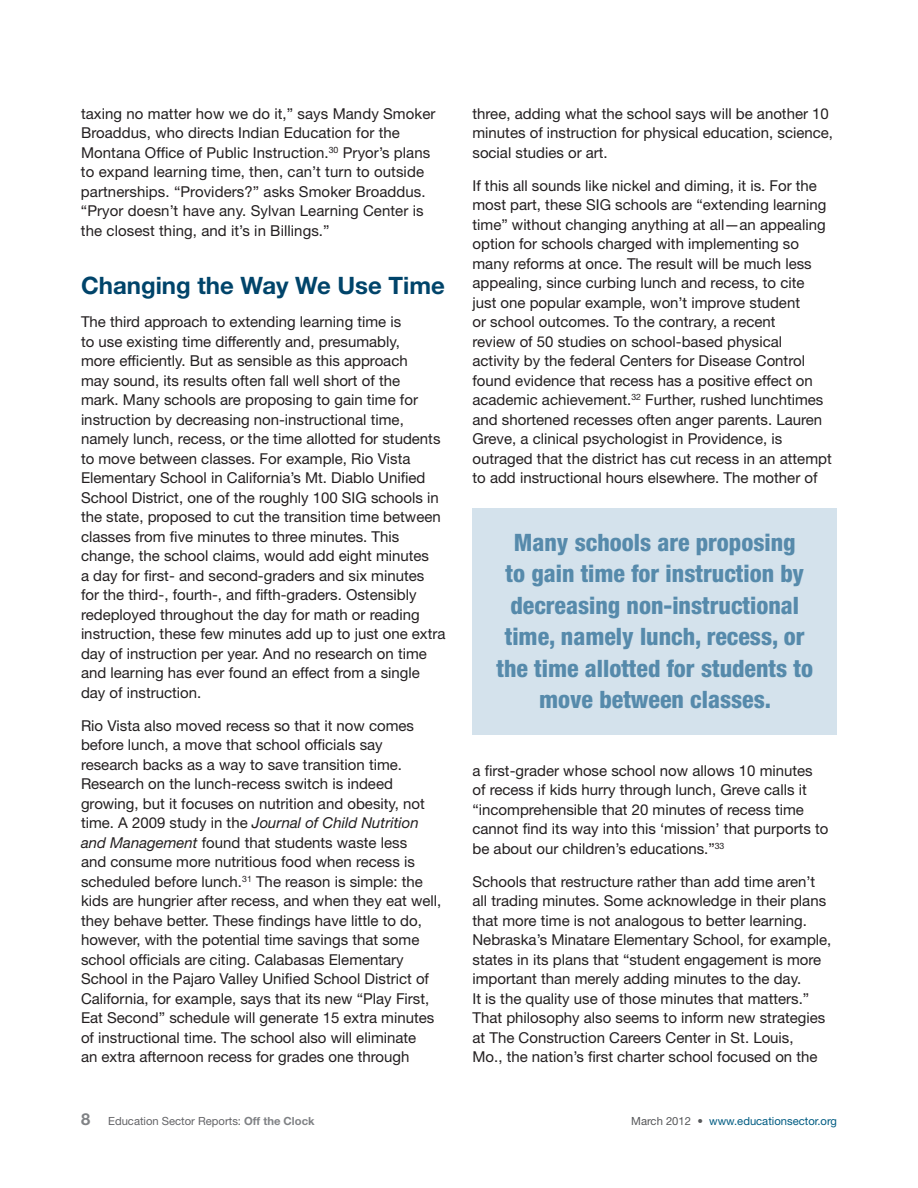
<style>
.page{position:relative;width:918px;height:1188px;background:#fff}
.page>*{position:absolute;margin:0;border:0;box-sizing:border-box;transform-origin:0 0}
.t1{font:800 condensed 24px/31.5px "Helvetica Neue LT Std";color:#568aab;text-align:center}
.t2{font:700 24px "Helvetica Neue LT Std";color:#00446a}
.t3{font:15px/19.5px "Helvetica Neue LT Std";color:#231f20}
.t4{font:11.25px "Helvetica Neue LT Std";color:#636366}
.t5{font:11.25px "Helvetica Neue LT Std";color:#005c82}
.s1{font-style:italic}
.s2{font-weight:700;font-size:16.5px;color:#808285}
.s3{font-weight:700;color:#808285}
.s4{color:#57585a}
</style>
<div class="page">
<div style="left:472px;top:508px;width:365px;height:226px;background:#d4e2ec"></div>
<p class="t3" style="left:81px;top:103px;width:356px">taxing no matter how we do it,” says Mandy Smoker Broaddus, who directs Indian Education for the Montana Office of Public Instruction.<sup>30</sup> Pryor’s plans to expand learning time, then, can’t turn to outside partnerships. “Providers?” asks Smoker Broaddus. “Pryor doesn’t have any. Sylvan Learning Center is the closest thing, and it’s in Billings.”</p>
<h1 class="t2" style="left:81px;top:271px;width:365px">Changing the Way We Use Time</h1>
<p class="t3" style="left:81px;top:312px;width:366px">The third approach to extending learning time is<br>to use existing time differently and, presumably,<br>more efficiently. But as sensible as this approach<br>may sound, its results often fall well short of the<br>mark. Many schools are proposing to gain time for instruction by decreasing non-instructional time, namely lunch, recess, or the time allotted for students to move between classes. For example, Rio Vista Elementary School in California’s Mt. Diablo Unified School District, one of the roughly 100 SIG schools in the state, proposed to cut the transition time between classes from five minutes to three minutes. This change, the school claims, would add eight minutes<br>a day for first- and second-graders and six minutes for the third-, fourth-, and fifth-graders. Ostensibly redeployed throughout the day for math or reading instruction, these few minutes add up to just one extra day of instruction per year. And no research on time and learning has ever found an effect from a single day of instruction.</p>
<p class="t3" style="left:81px;top:715px;width:362px">Rio Vista also moved recess so that it now comes before lunch, a move that school officials say research backs as a way to save transition time.<br>Research on the lunch-recess switch is indeed growing, but it focuses on nutrition and obesity, not time. A 2009 study in the <span class="s1">Journal of Child Nutrition and Management</span> found that students waste less<br>and consume more nutritious food when recess is scheduled before lunch.<sup>31</sup> The reason is simple: the kids are hungrier after recess, and when they eat well, they behave better. These findings have little to do, however, with the potential time savings that some school officials are citing. Calabasas Elementary School in the Pajaro Valley Unified School District of California, for example, says that its new “Play First, Eat Second” schedule will generate 15 extra minutes of instructional time. The school also will eliminate<br>an extra afternoon recess for grades one through</p>
<p class="t3" style="left:472px;top:103px;width:362px">three, adding what the school says will be another 10 minutes of instruction for physical education, science, social studies or art.</p>
<p class="t3" style="left:472px;top:175px;width:361px">If this all sounds like nickel and diming, it is. For the most part, these SIG schools are “extending learning time” without changing anything at all—an appealing option for schools charged with implementing so many reforms at once. The result will be much less appealing, since curbing lunch and recess, to cite just one popular example, won’t improve student<br>or school outcomes. To the contrary, a recent<br>review of 50 studies on school-based physical activity by the federal Centers for Disease Control found evidence that recess has a positive effect on academic achievement.<sup>32</sup> Further, rushed lunchtimes and shortened recesses often anger parents. Lauren Greve, a clinical psychologist in Providence, is outraged that the district has cut recess in an attempt to add instructional hours elsewhere. The mother of</p>
<h1 class="t1" style="left:496px;top:526px;width:318px">Many schools are proposing<br>to gain time for instruction by decreasing non-instructional time, namely lunch, recess, or the time allotted for students to move between classes.</h1>
<p class="t3" style="left:473px;top:760px;width:357px">a first-grader whose school now allows 10 minutes of recess if kids hurry through lunch, Greve calls it “incomprehensible that 20 minutes of recess time cannot find its way into this ‘mission’ that purports to be about our children’s educations.”<sup>33</sup></p>
<p class="t3" style="left:473px;top:871px;width:360px">Schools that restructure rather than add time aren’t all trading minutes. Some acknowledge in their plans that more time is not analogous to better learning.<br>Nebraska’s Minatare Elementary School, for example, states in its plans that “student engagement is more important than merely adding minutes to the day.<br>It is the quality use of those minutes that matters.” That philosophy also seems to inform new strategies at The Construction Careers Center in St. Louis,<br>Mo., the nation’s first charter school focused on the</p>
<p class="t4" style="left:81px;top:1114px;width:235px"><span class="s2">8</span> Education Sector Reports: <span class="s3">Off the Clock</span></p>
<p class="t5" style="left:631px;top:1114px;width:207px"><span class="s4">March 2012 •</span> www.educationsector.org</p>
</div>
